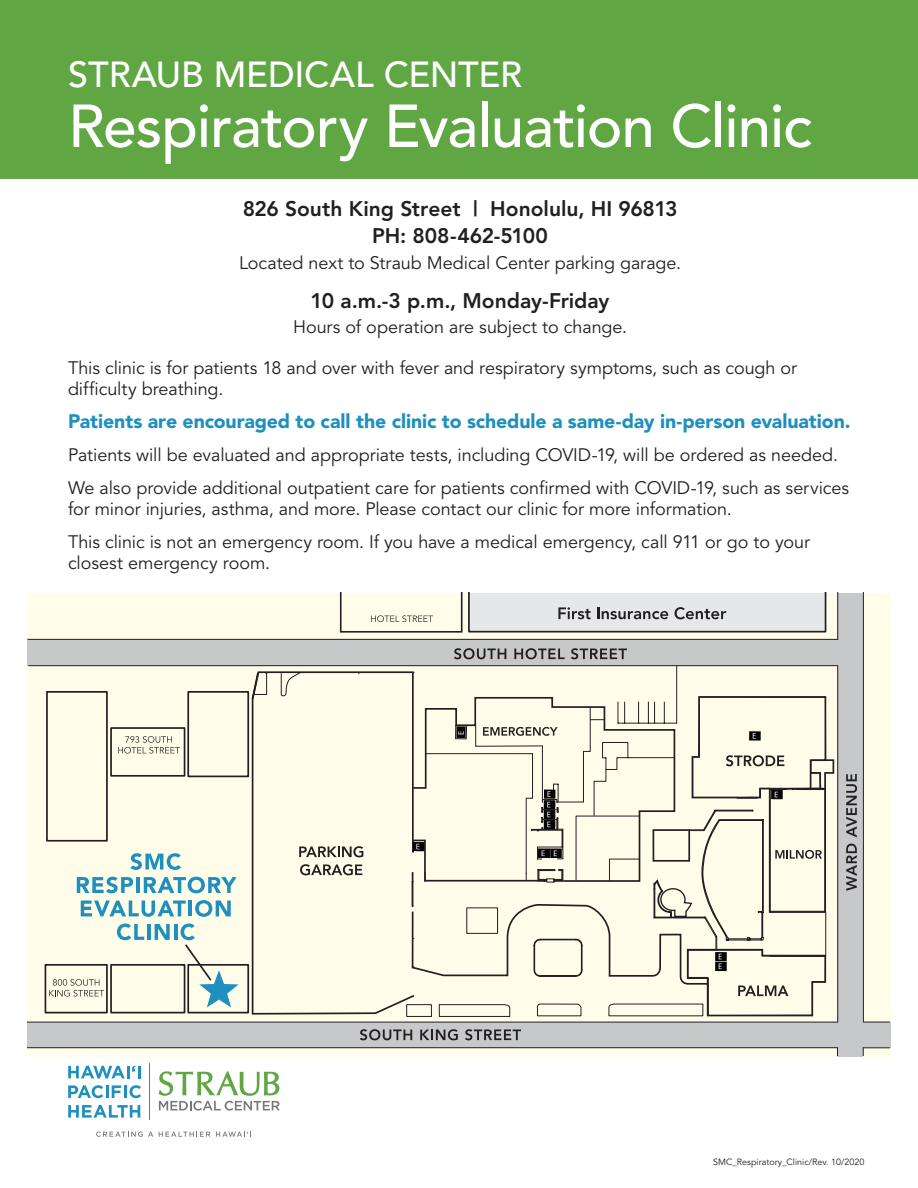
<style>
.page{position:relative;width:918px;height:1188px;background:#fff}
.page>*{position:absolute;margin:0;border:0;box-sizing:border-box;transform-origin:0 0}
.t1{font:500 60px "Avenir";letter-spacing:-.02em;color:#fff}
.t2{font:500 36px "Avenir";letter-spacing:-.01em;color:#fff}
.t3{font:800 21px "Avenir";color:#231f20}
.t4{font:900 19.5px "Avenir";letter-spacing:-.005em;color:#1e8fbf}
.t5{font:18px/21px "Avenir";letter-spacing:-.005em;color:#231f20}
.t6{font:9px "Avenir";color:#231f20}
</style>
<div class="page">
<div style="left:0;top:0;width:918px;height:178px;background:#60a744"></div>
<svg style="left:159px;top:1071px;width:121px;height:40px"></svg>
<svg style="left:68px;top:1066px;width:72px;height:12px"></svg>
<svg style="left:68px;top:1085px;width:73px;height:13px"></svg>
<svg style="left:68px;top:1105px;width:72px;height:13px"></svg>
<hr style="left:149px;top:1063px;width:1px;height:57px;background:#777779">
<svg style="left:96px;top:1132px;width:57px;height:5px"></svg>
<svg style="left:159px;top:1132px;width:51px;height:5px"></svg>
<svg style="left:216px;top:1132px;width:35px;height:5px"></svg>
<div style="left:27px;top:593px;width:864px;height:463px;background:#fffde9"></div>
<div style="left:27px;top:639px;width:835px;height:27px;background:#c7c8ca"></div>
<div style="left:27px;top:1022px;width:864px;height:25px;background:#c7c8ca"></div>
<div style="left:838px;top:593px;width:25px;height:463px;background:#c7c8ca"></div>
<hr style="left:27px;top:1022px;width:811px;height:1px;background:#231f20">
<hr style="left:28px;top:665px;width:810px;height:1px;background:#231f20">
<hr style="left:28px;top:639px;width:810px;height:1px;background:#231f20">
<hr style="left:27px;top:1047px;width:811px;height:1px;background:#231f20">
<hr style="left:863px;top:593px;width:1px;height:429px;background:#231f20">
<hr style="left:837px;top:593px;width:1px;height:47px;background:#231f20">
<hr style="left:837px;top:665px;width:1px;height:357px;background:#231f20">
<div style="left:407px;top:1005px;width:25px;height:12px;border:1px solid #231f20"></div>
<svg style="left:439px;top:1014px;width:264px;height:3px"></svg>
<svg style="left:863px;top:1022px;width:26px;height:1px"></svg>
<svg style="left:863px;top:1047px;width:26px;height:9px"></svg>
<svg style="left:44px;top:593px;width:783px;height:421px"></svg>
<svg style="left:340px;top:593px;width:123px;height:40px"></svg>
<svg style="left:118px;top:736px;width:62px;height:18px"></svg>
<svg style="left:49px;top:979px;width:55px;height:18px"></svg>
<svg style="left:558px;top:607px;width:33px;height:12px"></svg>
<svg style="left:597px;top:607px;width:71px;height:12px"></svg>
<svg style="left:675px;top:607px;width:51px;height:12px"></svg>
<svg style="left:454px;top:648px;width:52px;height:11px"></svg>
<svg style="left:514px;top:648px;width:51px;height:11px"></svg>
<svg style="left:571px;top:648px;width:56px;height:11px"></svg>
<svg style="left:299px;top:846px;width:64px;height:11px"></svg>
<svg style="left:300px;top:864px;width:62px;height:11px"></svg>
<svg style="left:738px;top:986px;width:50px;height:10px"></svg>
<svg style="left:416px;top:695px;width:419px;height:282px"></svg>
<svg style="left:846px;top:844px;width:11px;height:47px"></svg>
<svg style="left:846px;top:774px;width:11px;height:63px"></svg>
<svg style="left:360px;top:1029px;width:52px;height:11px"></svg>
<svg style="left:420px;top:1029px;width:38px;height:11px"></svg>
<svg style="left:465px;top:1029px;width:56px;height:11px"></svg>
<svg style="left:130px;top:853px;width:51px;height:17px"></svg>
<svg style="left:77px;top:877px;width:56px;height:16px"></svg>
<hr style="left:136px;top:877px;width:4px;height:16px;background:#1e8fbf">
<svg style="left:144px;top:877px;width:93px;height:16px"></svg>
<svg style="left:81px;top:901px;width:105px;height:16px"></svg>
<hr style="left:188px;top:901px;width:4px;height:15px;background:#1e8fbf">
<svg style="left:195px;top:900px;width:36px;height:17px"></svg>
<svg style="left:117px;top:924px;width:27px;height:16px"></svg>
<hr style="left:147px;top:924px;width:4px;height:16px;background:#1e8fbf">
<svg style="left:155px;top:924px;width:15px;height:16px"></svg>
<hr style="left:174px;top:924px;width:3px;height:16px;background:#1e8fbf">
<svg style="left:181px;top:924px;width:58px;height:84px"></svg>
<p class="t2" style="left:68px;top:54px;width:456px">STRAUB MEDICAL CENTER</p>
<p class="t1" style="left:68px;top:92px;width:745px">Respiratory Evaluation Clinic</p>
<p class="t3" style="left:243px;top:197px;width:436px">826 South King Street | Honolulu, HI 96813</p>
<p class="t3" style="left:372px;top:224px;width:177px">PH: 808-462-5100</p>
<p class="t5" style="left:239px;top:253px;width:444px">Located next to Straub Medical Center parking garage.</p>
<p class="t3" style="left:311px;top:288px;width:300px">10 a.m.-3 p.m., Monday-Friday</p>
<p class="t5" style="left:293px;top:317px;width:336px">Hours of operation are subject to change.</p>
<p class="t5" style="left:68px;top:358px;width:731px">This clinic is for patients 18 and over with fever and respiratory symptoms, such as cough or</p>
<p class="t5" style="left:68px;top:379px;width:157px">difficulty breathing.</p>
<p class="t4" style="left:68px;top:409px;width:784px">Patients are encouraged to call the clinic to schedule a same-day in-person evaluation.</p>
<p class="t5" style="left:68px;top:445px;width:772px">Patients will be evaluated and appropriate tests, including COVID-19, will be ordered as needed.</p>
<p class="t5" style="left:68px;top:478px;width:783px">We also provide additional outpatient care for patients confirmed with COVID-19, such as services for minor injuries, asthma, and more. Please contact our clinic for more information.</p>
<p class="t5" style="left:68px;top:532px;width:743px">This clinic is not an emergency room. If you have a medical emergency, call 911 or go to your closest emergency room.</p>
<p class="t6" style="left:713px;top:1156px;width:153px">SMC_Respiratory_Clinic/Rev. 10/2020</p>
</div>
